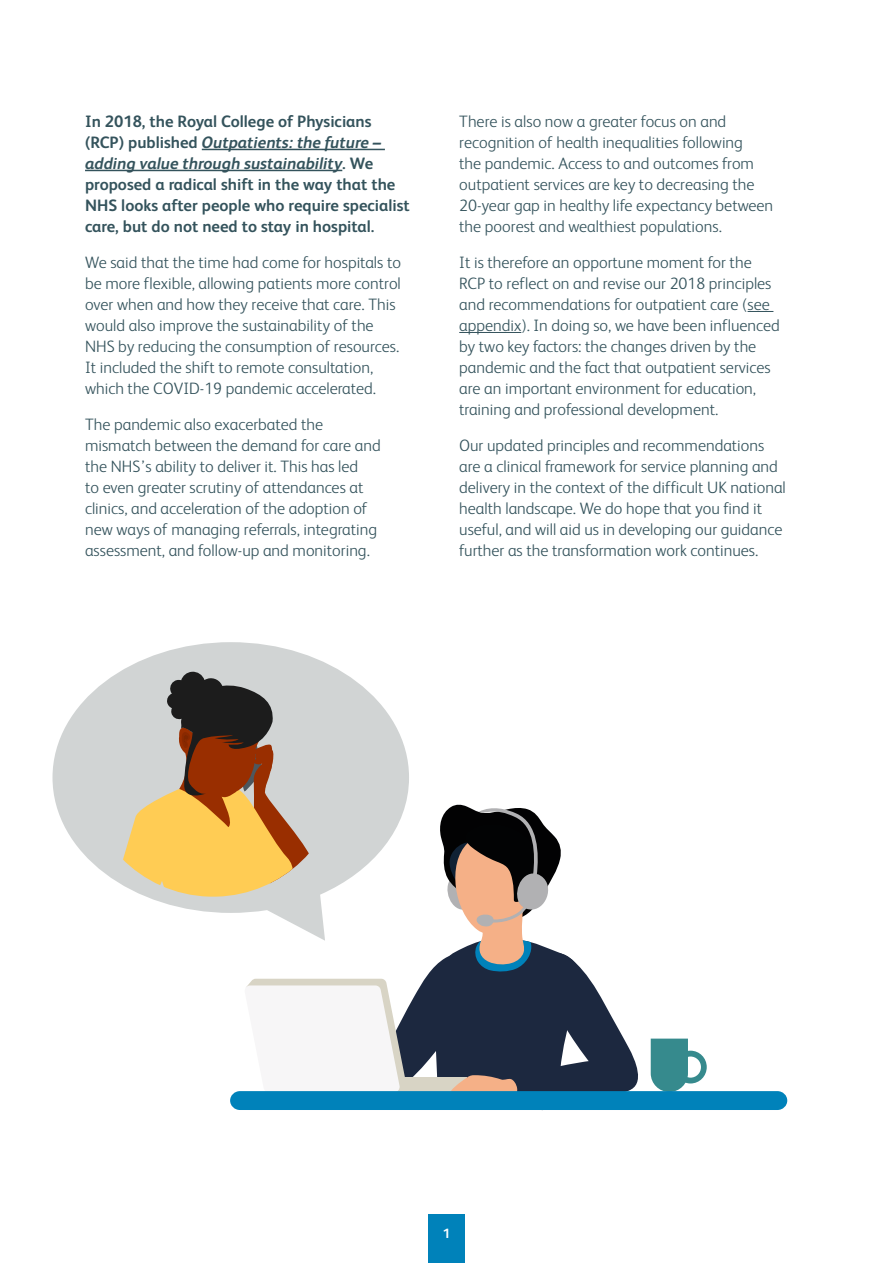
<style>
.page{position:relative;width:893px;height:1263px;background:#fff}
.page>*{position:absolute;margin:0;border:0;box-sizing:border-box;transform-origin:0 0}
.t1{font:300 16.5px/21px "FS Albert";color:#34535c}
.t2{font:700 16.5px/21px "FS Albert";color:#34535c}
.t3{font:italic 700 16.5px/21px "FS Albert Pro";color:#34535c}
.t4{font:700 13.5px "FS Albert";color:#fff}
.s1{font-family:"FS Albert";font-style:normal}
</style>
<div class="page">
<div style="left:428px;top:1214px;width:37px;height:49px;background:#0082ba"></div>
<hr style="left:202px;top:149px;width:183px;height:1px;background:#34535c">
<hr style="left:85px;top:170px;width:257px;height:1px;background:#34535c">
<svg style="left:747px;top:311px;width:26px;height:1px"></svg>
<hr style="left:459px;top:332px;width:62px;height:1px;background:#34535c">
<svg style="left:52px;top:642px;width:288px;height:230px;fill:#d1d4d4"></svg>
<svg style="left:103px;top:671px;width:684px;height:440px"></svg>
<p class="t2" style="left:85px;top:110px;width:288px">In 2018, the Royal College of Physicians</p>
<p class="t3" style="left:85px;top:131px;width:298px"><span class="s1">(RCP) published</span> Outpatients: the future – adding value through sustainability<span class="s1">. We</span></p>
<p class="t2" style="left:85px;top:174px;width:326px">proposed a radical shift in the way that the<br>NHS looks after people who require specialist care, but do not need to stay in hospital.</p>
<p class="t1" style="left:85px;top:252px;width:318px">We said that the time had come for hospitals to be more flexible, allowing patients more control over when and how they receive that care. This would also improve the sustainability of the NHS by reducing the consumption of resources.<br>It included the shift to remote consultation, which the COVID-19 pandemic accelerated.</p>
<p class="t1" style="left:85px;top:414px;width:297px">The pandemic also exacerbated the mismatch between the demand for care and the NHS’s ability to deliver it. This has led<br>to even greater scrutiny of attendances at clinics, and acceleration of the adoption of new ways of managing referrals, integrating assessment, and follow-up and monitoring.</p>
<p class="t1" style="left:459px;top:111px;width:315px">There is also now a greater focus on and recognition of health inequalities following<br>the pandemic. Access to and outcomes from outpatient services are key to decreasing the 20-year gap in healthy life expectancy between the poorest and wealthiest populations.</p>
<p class="t1" style="left:459px;top:252px;width:322px">It is therefore an opportune moment for the RCP to reflect on and revise our 2018 principles and recommendations for outpatient care (see appendix). In doing so, we have been influenced by two key factors: the changes driven by the pandemic and the fact that outpatient services are an important environment for education, training and professional development.</p>
<p class="t1" style="left:459px;top:435px;width:328px">Our updated principles and recommendations are a clinical framework for service planning and delivery in the context of the difficult UK national health landscape. We do hope that you find it useful, and will aid us in developing our guidance further as the transformation work continues.</p>
<p class="t4" style="left:443px;top:1226px;width:9px">1</p>
</div>
